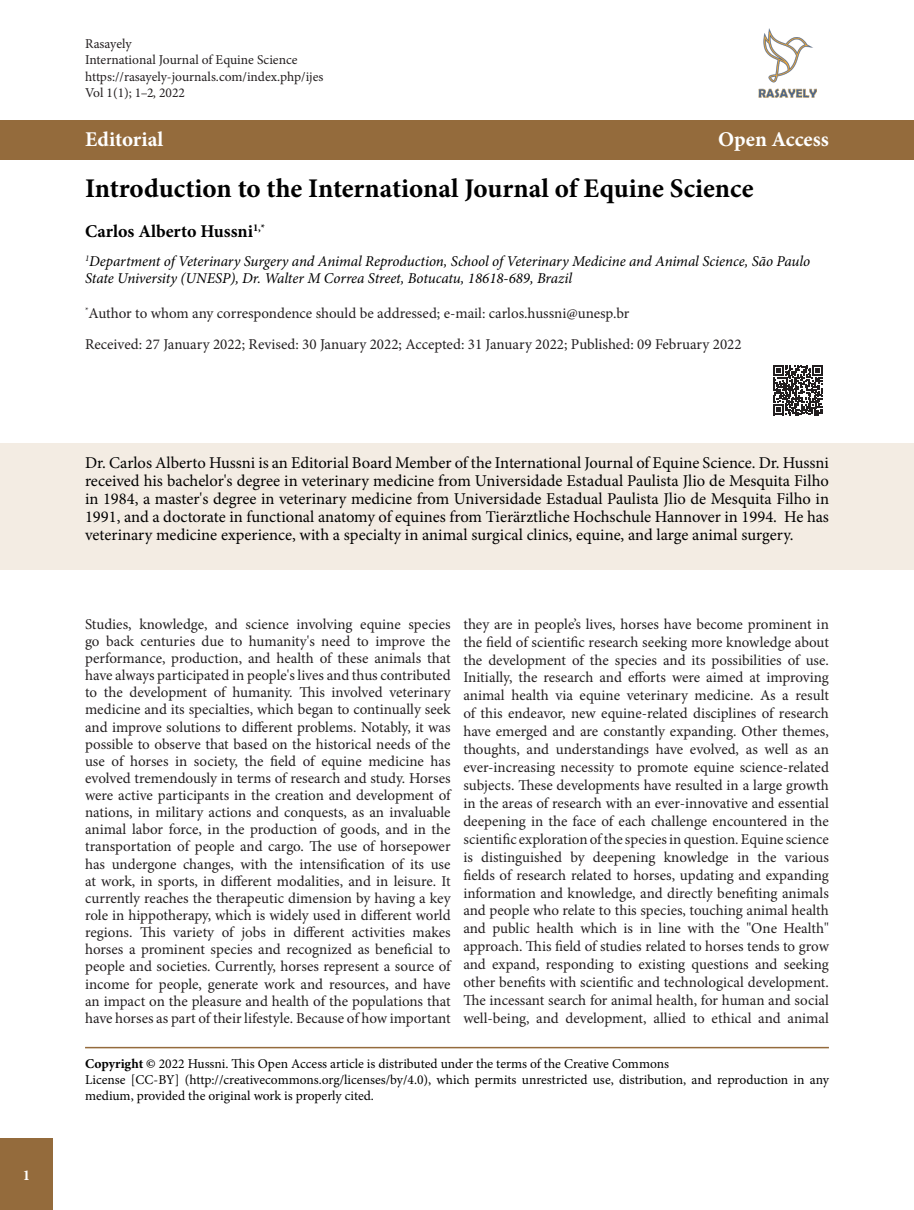
<style>
.page{position:relative;width:914px;height:1210px;background:#fff}
.page>*{position:absolute;margin:0;border:0;box-sizing:border-box;transform-origin:0 0}
.t1{font:700 27px "Minion Pro";color:#000}
.t2{font:700 21px "Minion Pro";color:#fff}
.t3{font:700 18px "Minion Pro";color:#000}
.t4{font:16.5px/18px "Minion Pro";color:#000;text-align:justify}
.t5{font:15px/17.1px "Minion Pro";color:#231f20;text-align:justify}
.t6{font:italic 15px/16.5px "Minion Pro";letter-spacing:-.005em;color:#000}
.t7{font:700 15px "Minion Pro";color:#fff}
.t8{font:13.5px/16.2px "Minion Pro";color:#000}
.t9{font:13.5px/16.2px "Minion Pro";letter-spacing:-.005em;color:#231f20}
.s1{font-weight:700}
</style>
<div class="page">
<hr style="left:85px;top:1047px;width:744px;height:1px;background:#946b3c">
<div style="left:0;top:120px;width:914px;height:39px;background:#946b3c"></div>
<img style="left:758px;top:28px;width:59px;height:70px">
<div style="left:0;top:1138px;width:53px;height:72px;background:#946b3c"></div>
<svg style="left:773px;top:365px;width:50px;height:50px"></svg>
<div style="left:0;top:443px;width:914px;height:127px;background:#f3ece3"></div>
<p class="t7" style="left:23px;top:1164px;width:9px">1</p>
<p class="t9" style="left:85px;top:36px;width:240px">Rasayely<br>International Journal of Equine Science https://rasayely-journals.com/index.php/ijes<br>Vol 1(1); 1–2, 2022</p>
<h2 class="t2" style="left:85px;top:124px;width:80px">Editorial</h2>
<h2 class="t2" style="left:718px;top:124px;width:112px">Open Access</h2>
<h1 class="t1" style="left:85px;top:169px;width:670px">Introduction to the International Journal of Equine Science</h1>
<p class="t3" style="left:85px;top:219px;width:182px">Carlos Alberto Hussni<sup>1,*</sup></p>
<p class="t6" style="left:85px;top:253px;width:726px"><sup>1</sup>Department of Veterinary Surgery and Animal Reproduction, School of Veterinary Medicine and Animal Science, São Paulo<br>State University (UNESP), Dr. Walter M Correa Street, Botucatu, 18618-689, Brazil</p>
<p class="t5" style="left:85px;top:298px;width:658px;line-height:30.8px"><sup>*</sup>Author to whom any correspondence should be addressed; e-mail: carlos.hussni@unesp.br<br>Received: 27 January 2022; Revised: 30 January 2022; Accepted: 31 January 2022; Published: 09 February 2022</p>
<p class="t4" style="left:85px;top:454px;width:745px">Dr. Carlos Alberto Hussni is an Editorial Board Member of the International Journal of Equine Science. Dr. Hussni received his bachelor's degree in veterinary medicine from Universidade Estadual Paulista Jlio de Mesquita Filho in 1984, a master's degree in veterinary medicine from Universidade Estadual Paulista Jlio de Mesquita Filho in 1991, and a doctorate in functional anatomy of equines from Tierärztliche Hochschule Hannover in 1994. He has veterinary medicine experience, with a specialty in animal surgical clinics, equine, and large animal surgery.</p>
<p class="t5" style="left:85px;top:615px;width:367px">Studies, knowledge, and science involving equine species go back centuries due to humanity's need to improve the performance, production, and health of these animals that have always participated in people's lives and thus contributed to the development of humanity. This involved veterinary medicine and its specialties, which began to continually seek and improve solutions to different problems. Notably, it was possible to observe that based on the historical needs of the use of horses in society, the field of equine medicine has evolved tremendously in terms of research and study. Horses were active participants in the creation and development of nations, in military actions and conquests, as an invaluable animal labor force, in the production of goods, and in the transportation of people and cargo. The use of horsepower has undergone changes, with the intensification of its use at work, in sports, in different modalities, and in leisure. It currently reaches the therapeutic dimension by having a key role in hippotherapy, which is widely used in different world regions. This variety of jobs in different activities makes horses a prominent species and recognized as beneficial to people and societies. Currently, horses represent a source of income for people, generate work and resources, and have an impact on the pleasure and health of the populations that have horses as part of their lifestyle. Because of how important</p>
<p class="t5" style="left:463px;top:615px;width:367px;line-height:17.9px">they are in people’s lives, horses have become prominent in the field of scientific research seeking more knowledge about the development of the species and its possibilities of use.<br>Initially, the research and efforts were aimed at improving animal health via equine veterinary medicine. As a result of this endeavor, new equine-related disciplines of research have emerged and are constantly expanding. Other themes, thoughts, and understandings have evolved, as well as an ever-increasing necessity to promote equine science-related subjects. These developments have resulted in a large growth in the areas of research with an ever-innovative and essential deepening in the face of each challenge encountered in the scientific exploration of the species in question. Equine science is distinguished by deepening knowledge in the various fields of research related to horses, updating and expanding information and knowledge, and directly benefiting animals and people who relate to this species, touching animal health and public health which is in line with the "One Health" approach. This field of studies related to horses tends to grow and expand, responding to existing questions and seeking other benefits with scientific and technological development.<br>The incessant search for animal health, for human and social well-being, and development, allied to ethical and animal</p>
<p class="t8" style="left:85px;top:1055px;width:745px"><span class="s1">Copyright ©</span> 2022 Hussni. This Open Access article is distributed under the terms of the Creative Commons<br>License [CC-BY] (http://creativecommons.org/licenses/by/4.0), which permits unrestricted use, distribution, and reproduction in any medium, provided the original work is properly cited.</p>
</div>
